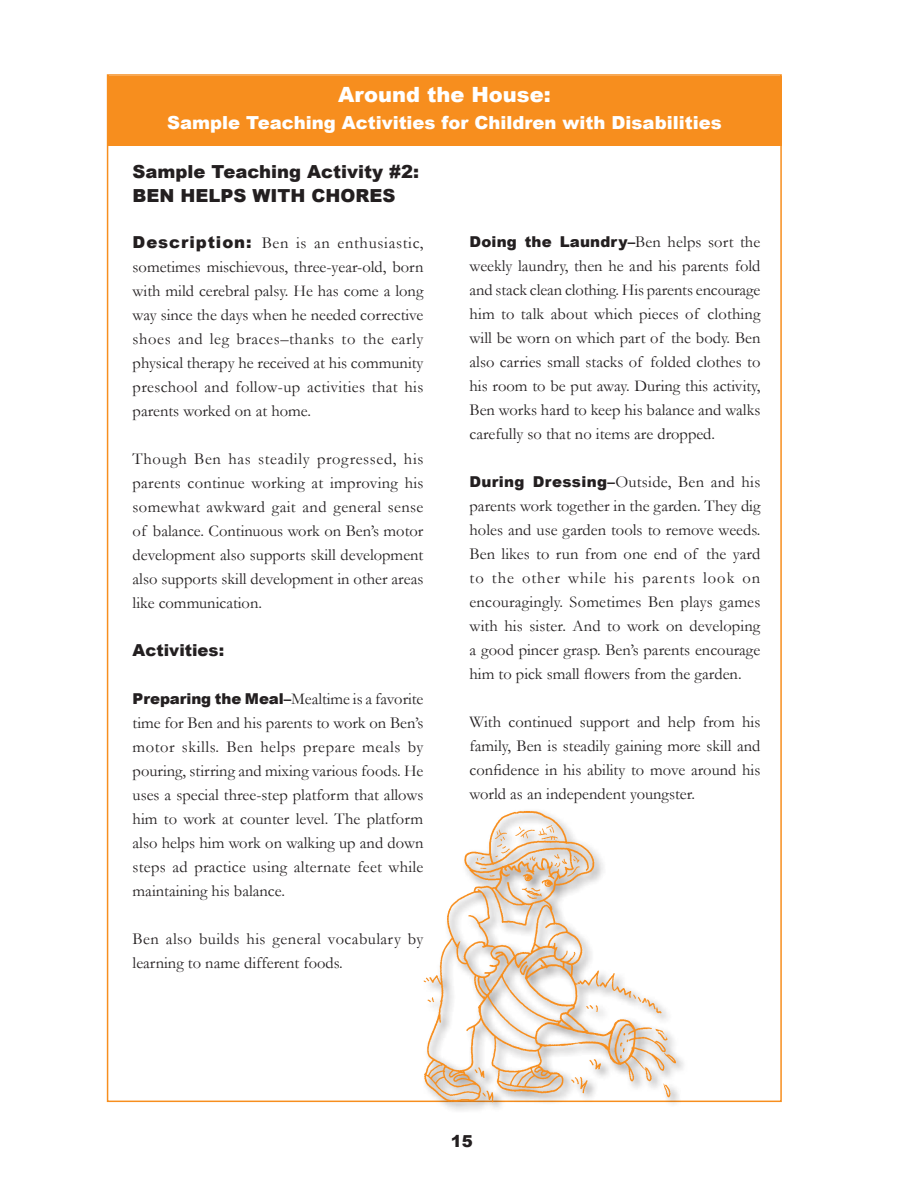
<style>
.page{position:relative;width:918px;height:1188px;background:#fff}
.page>*{position:absolute;margin:0;border:0;box-sizing:border-box;transform-origin:0 0}
.t1{font:900 21px "Arial";color:#fff}
.t2{font:900 18px "Arial";color:#fff}
.t3{font:900 18px/24px "Arial";color:#231f20}
.t4{font:16.5px/24px "Garamond";color:#231f20;text-align:justify}
.t5{font:16.5px/24px "Garamond";letter-spacing:.025em;color:#231f20}
.t6{font:900 16.5px "Arial";color:#231f20}
.t7{font:900 15px "Arial";letter-spacing:.01em;color:#231f20}
.s1{font-family:"Arial";font-weight:900}
.s2{font-family:"Arial";font-weight:900;font-size:15px}
.s3{font-family:"Garamond";font-weight:400;font-size:16.5px}
</style>
<div class="page">
<div style="left:108px;top:76px;width:674px;height:70px;background:#f78e1e"></div>
<div style="left:422px;top:808px;width:266px;height:306px;background:#231f20;opacity:.75"></div>
<img style="left:423px;top:811px;width:254px;height:291px">
<p class="t1" style="left:338px;top:83px;width:214px">Around the House:</p>
<p class="t2" style="left:167px;top:113px;width:556px">Sample Teaching Activities for Children with Disabilities</p>
<p class="t3" style="left:133px;top:160px;width:288px">Sample Teaching Activity #2:<br>BEN HELPS WITH CHORES</p>
<p class="t4" style="left:133px;top:231px;width:292px"><span class="s1">Description:</span> Ben is an enthusiastic, sometimes mischievous, three-year-old, born with mild cerebral palsy. He has come a long way since the days when he needed corrective shoes and leg braces–thanks to the early physical therapy he received at his community preschool and follow-up activities that his parents worked on at home.</p>
<p class="t4" style="left:133px;top:447px;width:292px">Though Ben has steadily progressed, his parents continue working at improving his somewhat awkward gait and general sense of balance. Continuous work on Ben’s motor development also supports skill development also supports skill development in other areas like communication.</p>
<p class="t6" style="left:133px;top:641px;width:93px">Activities:</p>
<p class="t4" style="left:133px;top:687px;width:292px"><span class="s2">Preparing the Meal–</span>Mealtime is a favorite time for Ben and his parents to work on Ben’s motor skills. Ben helps prepare meals by pouring, stirring and mixing various foods. He uses a special three-step platform that allows him to work at counter level. The platform also helps him work on walking up and down steps ad practice using alternate feet while maintaining his balance.</p>
<p class="t5" style="left:133px;top:927px;width:292px">Ben also builds his general vocabulary by learning to name different foods.</p>
<p class="t7" style="left:470px;top:233px;width:292px">Doing the Laundry–<span class="s3">Ben helps sort the</span></p>
<p class="t4" style="left:470px;top:254px;width:292px">weekly laundry, then he and his parents fold and stack clean clothing. His parents encourage him to talk about which pieces of clothing will be worn on which part of the body. Ben also carries small stacks of folded clothes to his room to be put away. During this activity, Ben works hard to keep his balance and walks carefully so that no items are dropped.</p>
<p class="t4" style="left:470px;top:470px;width:292px"><span class="s2">During Dressing–</span>Outside, Ben and his parents work together in the garden. They dig holes and use garden tools to remove weeds.<br>Ben likes to run from one end of the yard to the other while his parents look on encouragingly. Sometimes Ben plays games with his sister. And to work on developing a good pincer grasp. Ben’s parents encourage him to pick small flowers from the garden.</p>
<p class="t4" style="left:470px;top:710px;width:292px">With continued support and help from his family, Ben is steadily gaining more skill and confidence in his ability to move around his world as an independent youngster.</p>
<p class="t6" style="left:451px;top:1132px;width:24px">15</p>
</div>
